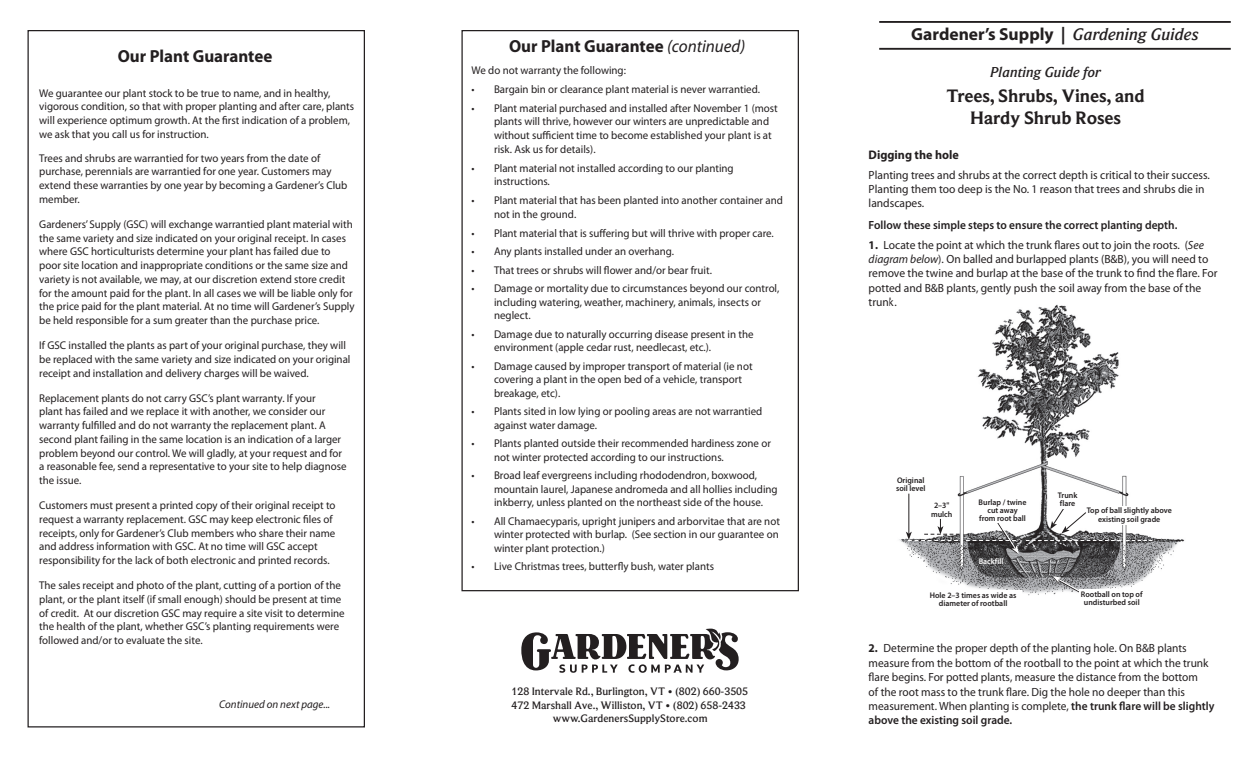
<style>
.page{position:relative;width:1260px;height:765px;background:#fff}
.page>*{position:absolute;margin:0;border:0;box-sizing:border-box;transform-origin:0 0}
.t1{font:700 18.75px/22.5px "Beaufort Pro";letter-spacing:-.01em;color:#231f20;text-align:center}
.Subhead_10_5_11_5_bo{font:700 17.5px "Myriad Pro";color:#231f20}
.t2{font:italic 500 15px "Beaufort Pro";color:#231f20}
.Subhead_10_5_11_5_bo-2{font:700 12.5px "Myriad Pro";color:#231f20}
.Text_9_5_11___p2{font:11.88px/14.4px "Myriad Pro";color:#231f20;scale:.96 1}
.Text_9_5_11___p2-2{font:11.88px/14.4px "Myriad Pro";color:#231f20}
.Text_9_5_11___p4_aft{font:11.88px/14.4px "Myriad Pro";color:#231f20}
.Text_9_5_11___p2-3{font:600 11.88px "Myriad Pro";color:#231f20;scale:.96 1}
.Text_9_5_11___p4_aft-2{font:11.25px/13.8px "Myriad Pro";color:#231f20}
.t3{font:500 11.25px "Beaufort Pro";color:#231f20}
.Text_9_5_11___p4_aft-3{font:italic 11.25px "Myriad Pro";color:#231f20}
.t4{font:600 8.12px/8.1px "Myriad Pro";color:#231f20;text-align:center}
.t5{font:600 8.12px "Myriad Pro";color:#fff}
.s1{font-weight:400;font-style:italic}
.s2{font-family:"Beaufort Pro";font-weight:500;font-style:italic}
.s3{font-weight:700}
.s4{font-style:italic}
.s5{font-weight:600}
</style>
<div class="page">
<hr style="left:879px;top:21px;width:352px;height:2px;background:#231f20">
<hr style="left:879px;top:48px;width:352px;height:2px;background:#231f20">
<img style="left:899px;top:304px;width:286px;height:292px">
<hr style="left:908px;top:494px;width:1px;height:40px;background:#231f20">
<svg style="left:1053px;top:576px;width:31px;height:19px"></svg>
<div style="left:976px;top:497px;width:53px;height:26px;background:#fff"></div>
<div style="left:1055px;top:492px;width:25px;height:16px;background:#fff"></div>
<div style="left:1082px;top:506px;width:94px;height:18px;background:#fff"></div>
<svg style="left:1050px;top:506px;width:37px;height:27px"></svg>
<div style="left:1079px;top:589px;width:65px;height:18px;background:#fff"></div>
<div style="left:925px;top:591px;width:96px;height:18px;background:#fff"></div>
<svg style="left:906px;top:518px;width:113px;height:36px"></svg>
<svg style="left:1026px;top:540px;width:127px;height:1px"></svg>
<svg style="left:521px;top:629px;width:218px;height:44px"></svg>
<p class="Subhead_10_5_11_5_bo" style="left:118px;top:44px;width:156px">Our Plant Guarantee</p>
<p class="Text_9_5_11___p4_aft-2" style="left:39px;top:86px;width:317px">We guarantee our plant stock to be true to name, and in healthy, vigorous condition, so that with proper planting and after care, plants will experience optimum growth. At the first indication of a problem, we ask that you call us for instruction.</p>
<p class="Text_9_5_11___p4_aft-2" style="left:39px;top:151px;width:310px">Trees and shrubs are warrantied for two years from the date of purchase, perennials are warrantied for one year. Customers may extend these warranties by one year by becoming a Gardener’s Club member.</p>
<p class="Text_9_5_11___p4_aft-2" style="left:39px;top:217px;width:317px">Gardeners’ Supply (GSC) will exchange warrantied plant material with the same variety and size indicated on your original receipt. In cases where GSC horticulturists determine your plant has failed due to poor site location and inappropriate conditions or the same size and variety is not available, we may, at our discretion extend store credit for the amount paid for the plant. In all cases we will be liable only for the price paid for the plant material. At no time will Gardener’s Supply be held responsible for a sum greater than the purchase price.</p>
<p class="Text_9_5_11___p4_aft-2" style="left:39px;top:338px;width:313px">If GSC installed the plants as part of your original purchase, they will be replaced with the same variety and size indicated on your original receipt and installation and delivery charges will be waived.</p>
<p class="Text_9_5_11___p4_aft-2" style="left:39px;top:391px;width:309px">Replacement plants do not carry GSC’s plant warranty. If your<br>plant has failed and we replace it with another, we consider our warranty fulfilled and do not warranty the replacement plant. A second plant failing in the same location is an indication of a larger problem beyond our control. We will gladly, at your request and for a reasonable fee, send a representative to your site to help diagnose the issue.</p>
<p class="Text_9_5_11___p4_aft-2" style="left:39px;top:498px;width:298px">Customers must present a printed copy of their original receipt to request a warranty replacement. GSC may keep electronic files of receipts, only for Gardener’s Club members who share their name and address information with GSC. At no time will GSC accept responsibility for the lack of both electronic and printed records.</p>
<p class="Text_9_5_11___p4_aft-2" style="left:39px;top:578px;width:307px">The sales receipt and photo of the plant, cutting of a portion of the plant, or the plant itself (if small enough) should be present at time of credit. At our discretion GSC may require a site visit to determine the health of the plant, whether GSC’s planting requirements were followed and/or to evaluate the site.</p>
<p class="Text_9_5_11___p4_aft-3" style="left:219px;top:697px;width:113px">Continued on next page...</p>
<p class="Subhead_10_5_11_5_bo" style="left:509px;top:34px;width:238px">Our Plant Guarantee <span class="s1">(continued)</span></p>
<p class="Text_9_5_11___p4_aft-2" style="left:472px;top:63px;width:156px">We do not warranty the following:</p>
<p class="Text_9_5_11___p4_aft-2" style="left:472px;top:82px;width:290px">• Bargain bin or clearance plant material is never warrantied.</p>
<p class="Text_9_5_11___p4_aft-2" style="left:494px;top:101px;width:285px;text-indent:-22px">• Plant material purchased and installed after November 1 (most plants will thrive, however our winters are unpredictable and without sufficient time to become established your plant is at risk. Ask us for details).</p>
<p class="Text_9_5_11___p4_aft-2" style="left:494px;top:161px;width:241px;text-indent:-22px">• Plant material not installed according to our planting instructions.</p>
<p class="Text_9_5_11___p4_aft-2" style="left:494px;top:193px;width:290px;text-indent:-22px">• Plant material that has been planted into another container and not in the ground.</p>
<p class="Text_9_5_11___p4_aft-2" style="left:472px;top:226px;width:304px">• Plant material that is suffering but will thrive with proper care.</p>
<p class="Text_9_5_11___p4_aft-2" style="left:472px;top:244px;width:204px">• Any plants installed under an overhang.</p>
<p class="Text_9_5_11___p4_aft-2" style="left:472px;top:263px;width:242px">• That trees or shrubs will flower and/or bear fruit.</p>
<p class="Text_9_5_11___p4_aft-2" style="left:494px;top:281px;width:287px;text-indent:-22px">• Damage or mortality due to circumstances beyond our control, including watering, weather, machinery, animals, insects or neglect.</p>
<p class="Text_9_5_11___p4_aft-2" style="left:494px;top:327px;width:261px;text-indent:-22px">• Damage due to naturally occurring disease present in the environment (apple cedar rust, needlecast, etc.).</p>
<p class="Text_9_5_11___p4_aft-2" style="left:494px;top:359px;width:260px;text-indent:-22px">• Damage caused by improper transport of material (ie not covering a plant in the open bed of a vehicle, transport breakage, etc).</p>
<p class="Text_9_5_11___p4_aft-2" style="left:494px;top:404px;width:270px;text-indent:-22px">• Plants sited in low lying or pooling areas are not warrantied against water damage.</p>
<p class="Text_9_5_11___p4_aft-2" style="left:494px;top:436px;width:278px;text-indent:-22px">• Plants planted outside their recommended hardiness zone or not winter protected according to our instructions.</p>
<p class="Text_9_5_11___p4_aft-2" style="left:494px;top:468px;width:285px;text-indent:-22px">• Broad leaf evergreens including rhododendron, boxwood, mountain laurel, Japanese andromeda and all hollies including inkberry, unless planted on the northeast side of the house.</p>
<p class="Text_9_5_11___p4_aft-2" style="left:494px;top:514px;width:287px;text-align:justify;text-indent:-22px">• All Chamaecyparis, upright junipers and arborvitae that are not winter protected with burlap. (See section in our guarantee on winter plant protection.)</p>
<p class="Text_9_5_11___p4_aft-2" style="left:472px;top:559px;width:244px">• Live Christmas trees, butterfly bush, water plants</p>
<p class="t3" style="left:512px;top:685px;width:238px">128 Intervale Rd., Burlington, VT • (802) 660-3505</p>
<p class="t3" style="left:512px;top:699px;width:236px">472 Marshall Ave., Williston, VT • (802) 658-2433</p>
<p class="t3" style="left:553px;top:712px;width:156px">www.GardenersSupplyStore.com</p>
<p class="Subhead_10_5_11_5_bo" style="left:911px;top:23px;width:289px">Gardener’s Supply | <span class="s2">Gardening Guides</span></p>
<p class="t2" style="left:990px;top:63px;width:113px">Planting Guide for</p>
<p class="t1" style="left:947px;top:85px;width:199px">Trees, Shrubs, Vines, and<br>Hardy Shrub Roses</p>
<p class="Subhead_10_5_11_5_bo-2" style="left:869px;top:147px;width:92px">Digging the hole</p>
<p class="Text_9_5_11___p4_aft" style="left:869px;top:167px;width:343px">Planting trees and shrubs at the correct depth is critical to their success.<br>Planting them too deep is the No. 1 reason that trees and shrubs die in landscapes.</p>
<p class="Text_9_5_11___p2-3" style="left:869px;top:218px;width:323px">Follow these simple steps to ensure the correct planting depth.</p>
<p class="Text_9_5_11___p2-2" style="left:869px;top:237px;width:350px"><span class="s3">1.</span> Locate the point at which the trunk flares out to join the roots. (<span class="s4">See diagram below</span>). On balled and burlapped plants (B&amp;B), you will need to remove the twine and burlap at the base of the trunk to find the flare. For potted and B&amp;B plants, gently push the soil away from the base of the trunk.</p>
<p class="t4" style="left:896px;top:476px;width:31px;text-align:left">Original soil level</p>
<p class="t4" style="left:931px;top:501px;width:23px">2–3" mulch</p>
<p class="t4" style="left:979px;top:498px;width:49px">Burlap / twine cut away from root ball</p>
<p class="t4" style="left:1058px;top:491px;width:21px;text-align:left">Trunk flare</p>
<p class="t4" style="left:1087px;top:506px;width:87px">Top of ball slightly above existing soil grade</p>
<p class="t5" style="left:979px;top:556px;width:26px">Backfill</p>
<p class="t4" style="left:930px;top:591px;width:88px">Hole 2–3 times as wide as diameter of rootball</p>
<p class="t4" style="left:1081px;top:590px;width:63px">Rootball on top of undisturbed soil</p>
<p class="Text_9_5_11___p2" style="left:869px;top:641px;width:362px"><span class="s3">2.</span> Determine the proper depth of the planting hole. On B&amp;B plants measure from the bottom of the rootball to the point at which the trunk flare begins. For potted plants, measure the distance from the bottom<br>of the root mass to the trunk flare. Dig the hole no deeper than this measurement. When planting is complete, <span class="s5">the trunk flare will be slightly above the existing soil grade.</span></p>
</div>
